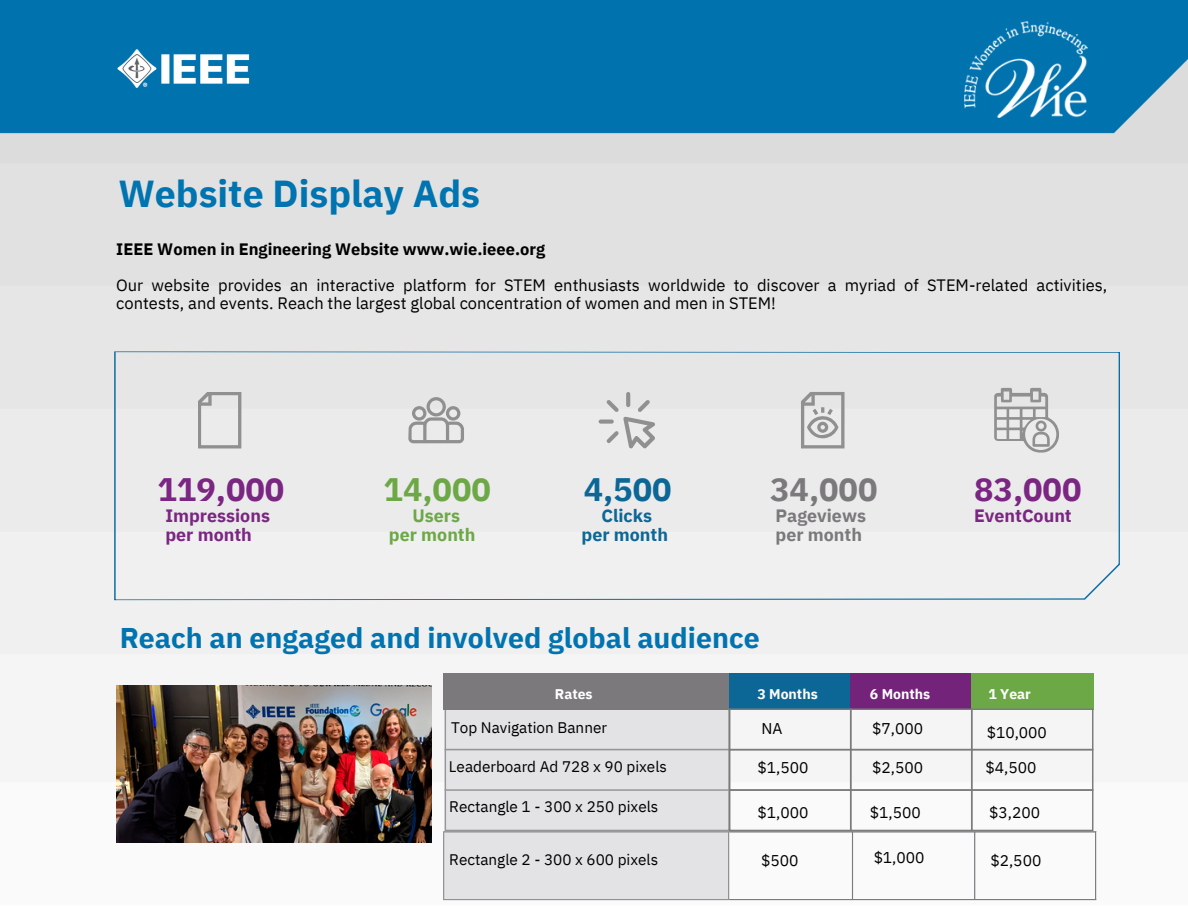
<style>
.page{position:relative;width:1188px;height:918px;background:#fff}
.page>*{position:absolute;margin:0;border:0;box-sizing:border-box;transform-origin:0 0}
.t1{font:700 37.5px "IBM Plex Sans";color:#0074b0}
.t2{font:700 32.55px "IBM Plex Sans";color:#7b2682}
.t3{font:700 32.55px "IBM Plex Sans";color:#6da847}
.t4{font:700 32.55px "IBM Plex Sans";color:#7b797c}
.t5{font:700 32.55px "IBM Plex Sans";color:#0c6796}
.t6{font:700 28.5px "IBM Plex Sans";color:#0074b0}
.t7{font:700 17.85px "IBM Plex Sans";color:#7b2682}
.t8{font:700 17.85px/19.2px "IBM Plex Sans";color:#7b797c}
.t9{font:700 17.85px/19.2px "IBM Plex Sans";color:#0c6796;text-align:center}
.t10{font:700 17.85px/19.2px "IBM Plex Sans";color:#6da847;text-align:center}
.t11{font:16.5px/18px "IBM Plex Sans";color:#000}
.t12{font:700 16.5px "IBM Plex Sans";color:#000}
.t13{font:15.6px "IBM Plex Sans";color:#000001}
.t14{font:15.3px "IBM Plex Sans";color:#000001}
.t15{font:15.3px "IBM Plex Sans";color:#000}
.t16{font:700 14.1px "IBM Plex Sans";color:#fff}
</style>
<div class="page">
<img style="left:0;top:0;width:1188px;height:901px">
<img style="left:965px;top:22px;width:122px;height:95px">
<img style="left:114px;top:43px;width:141px;height:51px">
<div style="left:444px;top:673px;width:285px;height:36px;background:#7b797c"></div>
<div style="left:730px;top:673px;width:121px;height:36px;background:#0c6796"></div>
<div style="left:851px;top:673px;width:121px;height:36px;background:#74237b"></div>
<div style="left:972px;top:673px;width:121px;height:36px;background:#6da847"></div>
<svg style="left:445px;top:708px;width:648px;height:123px"></svg>
<img style="left:117px;top:686px;width:315px;height:156px">
<div style="left:114px;top:351px;width:1006px;height:249px;background:#ebebeb"></div>
<div style="left:443px;top:832px;width:286px;height:68px;background:#e3e3e5"></div>
<hr style="left:443px;top:833px;width:1px;height:66px;background:#909091">
<hr style="left:728px;top:833px;width:1px;height:66px;background:#909091">
<hr style="left:443px;top:831px;width:286px;height:2px;background:#909091">
<hr style="left:443px;top:899px;width:286px;height:1px;background:#909091">
<hr style="left:852px;top:833px;width:1px;height:66px;background:#7b797c">
<hr style="left:974px;top:833px;width:1px;height:66px;background:#7b797c">
<hr style="left:1095px;top:833px;width:1px;height:66px;background:#7b797c">
<hr style="left:729px;top:831px;width:367px;height:2px;background:#7b797c">
<hr style="left:729px;top:899px;width:367px;height:1px;background:#7b797c">
<h2 class="t1" style="left:118px;top:169px;width:363px">Website Display Ads</h2>
<h4 class="t12" style="left:116px;top:239px;width:430px">IEEE Women in Engineering Website www.wie.ieee.org</h4>
<h5 class="t11" style="left:116px;top:276px;width:993px">Our website provides an interactive platform for STEM enthusiasts worldwide to discover a myriad of STEM-related activities, contests, and events. Reach the largest global concentration of women and men in STEM!</h5>
<h4 class="t2" style="left:157px;top:468px;width:129px">119,000</h4>
<h2 class="t3" style="left:384px;top:468px;width:109px">14,000</h2>
<h4 class="t5" style="left:584px;top:468px;width:90px">4,500</h4>
<h2 class="t4" style="left:770px;top:468px;width:109px">34,000</h2>
<h4 class="t2" style="left:974px;top:467px;width:109px">83,000</h4>
<h2 class="t7" style="left:165px;top:504px;width:106px">Impressions</h2>
<h4 class="t7" style="left:974px;top:504px;width:99px">EventCount</h4>
<h2 class="t7" style="left:165px;top:523px;width:88px">per month</h2>
<h4 class="t10" style="left:389px;top:506px;width:88px">Users<br>per month</h4>
<h4 class="t9" style="left:582px;top:506px;width:88px">Clicks<br>per month</h4>
<h3 class="t8" style="left:775px;top:506px;width:92px">Pageviews per month</h3>
<p class="t6" style="left:120px;top:618px;width:642px">Reach an engaged and involved global audience</p>
<p class="t16" style="left:555px;top:685px;width:39px">Rates</p>
<p class="t16" style="left:758px;top:685px;width:62px">3 Months</p>
<p class="t16" style="left:870px;top:685px;width:62px">6 Months</p>
<p class="t16" style="left:989px;top:685px;width:44px">1 Year</p>
<p class="t15" style="left:451px;top:718px;width:157px">Top Navigation Banner</p>
<p class="t13" style="left:761px;top:718px;width:22px">NA</p>
<p class="t13" style="left:872px;top:718px;width:52px">$7,000</p>
<p class="t13" style="left:987px;top:722px;width:62px">$10,000</p>
<p class="t15" style="left:449px;top:756px;width:219px">Leaderboard Ad 728 x 90 pixels</p>
<p class="t13" style="left:758px;top:802px;width:52px">$1,000</p>
<p class="t13" style="left:989px;top:802px;width:52px">$3,200</p>
<p class="t13" style="left:986px;top:757px;width:52px">$4,500</p>
<p class="t13" style="left:758px;top:757px;width:52px">$1,500</p>
<p class="t13" style="left:872px;top:757px;width:52px">$2,500</p>
<h6 class="t13" style="left:870px;top:802px;width:52px">$1,500</h6>
<p class="t14" style="left:449px;top:796px;width:211px">Rectangle 1 - 300 x 250 pixels</p>
<p class="t14" style="left:449px;top:849px;width:210px">Rectangle 2 - 300 x 600 pixels</p>
<p class="t13" style="left:761px;top:850px;width:39px">$500</p>
<p class="t13" style="left:874px;top:847px;width:52px">$1,000</p>
<p class="t13" style="left:990px;top:850px;width:52px">$2,500</p>
</div>
